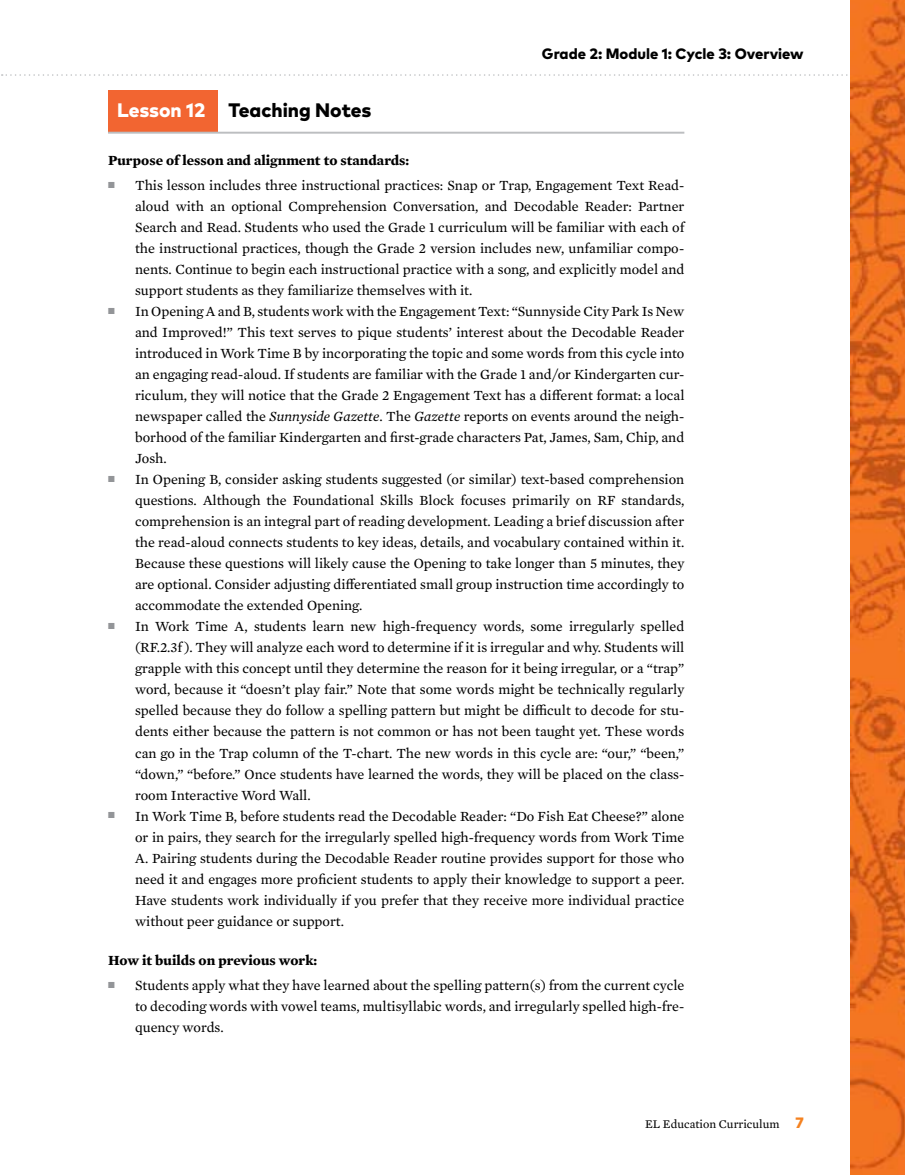
<style>
.page{position:relative;width:905px;height:1175px;background:#fff}
.page>*{position:absolute;margin:0;border:0;box-sizing:border-box;transform-origin:0 0}
.t1{font:800 19.5px "Mark Pro";color:#000}
.t2{font:800 15px "Mark Pro";color:#000}
.t3{font:14.25px/21px "Mercury Text G2";color:#000;text-align:justify}
.t4{font:700 14.25px "Mercury Text G2";color:#000}
.t5{font:12px "Mercury Text G2";color:#000}
.s1{color:#fff}
.s2{font-style:italic}
.s3{font-family:"Mark Pro";font-weight:800;font-size:15px;color:#f58220}
</style>
<div class="page">
<svg style="left:2px;top:74px;width:846px;height:2px"></svg>
<img style="left:850px;top:0;width:54px;height:1174px">
<div style="left:108px;top:90px;width:110px;height:42px;background:#f26531"></div>
<hr style="left:108px;top:132px;width:576px;height:2px;background:#bcbec0">
<p class="t2" style="left:542px;top:42px;width:263px">Grade 2: Module 1: Cycle 3: Overview</p>
<h1 class="t1" style="left:117px;top:95px;width:256px"><span class="s1">Lesson 12</span> Teaching Notes</h1>
<p class="t4" style="left:108px;top:149px;width:303px">Purpose of lesson and alignment to standards:</p>
<p class="t3" style="left:135px;top:174px;width:551px;text-indent:-27px"><sup>■</sup> This lesson includes three instructional practices: Snap or Trap, Engagement Text Read&shy;aloud with an optional Comprehension Conversation, and Decodable Reader: Partner Search and Read. Students who used the Grade 1 curriculum will be familiar with each of the instructional practices, though the Grade 2 version includes new, unfamiliar compo&shy;nents. Continue to begin each instructional practice with a song, and explicitly model and support students as they familiarize themselves with it.</p>
<p class="t3" style="left:135px;top:300px;width:551px;text-indent:-27px"><sup>■</sup> In Opening A and B, students work with the Engagement Text: “Sunnyside City Park Is New and Improved!” This text serves to pique students’ interest about the Decodable Reader introduced in Work Time B by incorporating the topic and some words from this cycle into an engaging read-aloud. If students are familiar with the Grade 1 and/or Kindergarten cur&shy;riculum, they will notice that the Grade 2 Engagement Text has a different format: a local newspaper called the <span class="s2">Sunnyside Gazette</span>. The <span class="s2">Gazette</span> reports on events around the neigh&shy;borhood of the familiar Kindergarten and first-grade characters Pat, James, Sam, Chip, and Josh.</p>
<p class="t3" style="left:135px;top:468px;width:551px;text-indent:-27px"><sup>■</sup> In Opening B, consider asking students suggested (or similar) text-based comprehension questions. Although the Foundational Skills Block focuses primarily on RF standards, comprehension is an integral part of reading development. Leading a brief discussion after the read-aloud connects students to key ideas, details, and vocabulary contained within it.<br>Because these questions will likely cause the Opening to take longer than 5 minutes, they are optional. Consider adjusting differentiated small group instruction time accordingly to accommodate the extended Opening.</p>
<p class="t3" style="left:135px;top:615px;width:551px;text-indent:-27px"><sup>■</sup> In Work Time A, students learn new high-frequency words, some irregularly spelled (RF.2.3f ). They will analyze each word to determine if it is irregular and why. Students will grapple with this concept until they determine the reason for it being irregular, or a “trap” word, because it “doesn’t play fair.” Note that some words might be technically regularly spelled because they do follow a spelling pattern but might be difficult to decode for stu&shy;dents either because the pattern is not common or has not been taught yet. These words can go in the Trap column of the T-chart. The new words in this cycle are: “our,” “been,” “down,” “before.” Once students have learned the words, they will be placed on the class&shy;room Interactive Word Wall.</p>
<p class="t3" style="left:135px;top:804px;width:551px;text-indent:-27px"><sup>■</sup> In Work Time B, before students read the Decodable Reader: “Do Fish Eat Cheese?” alone or in pairs, they search for the irregularly spelled high-frequency words from Work Time A. Pairing students during the Decodable Reader routine provides support for those who need it and engages more proficient students to apply their knowledge to support a peer.<br>Have students work individually if you prefer that they receive more individual practice without peer guidance or support.</p>
<p class="t4" style="left:108px;top:949px;width:211px">How it builds on previous work:</p>
<p class="t3" style="left:135px;top:974px;width:551px;text-indent:-27px"><sup>■</sup> Students apply what they have learned about the spelling pattern(s) from the current cycle to decoding words with vowel teams, multisyllabic words, and irregularly spelled high-fre&shy;quency words.</p>
<p class="t5" style="left:645px;top:1115px;width:160px">EL Education Curriculum <span class="s3">7</span></p>
</div>
